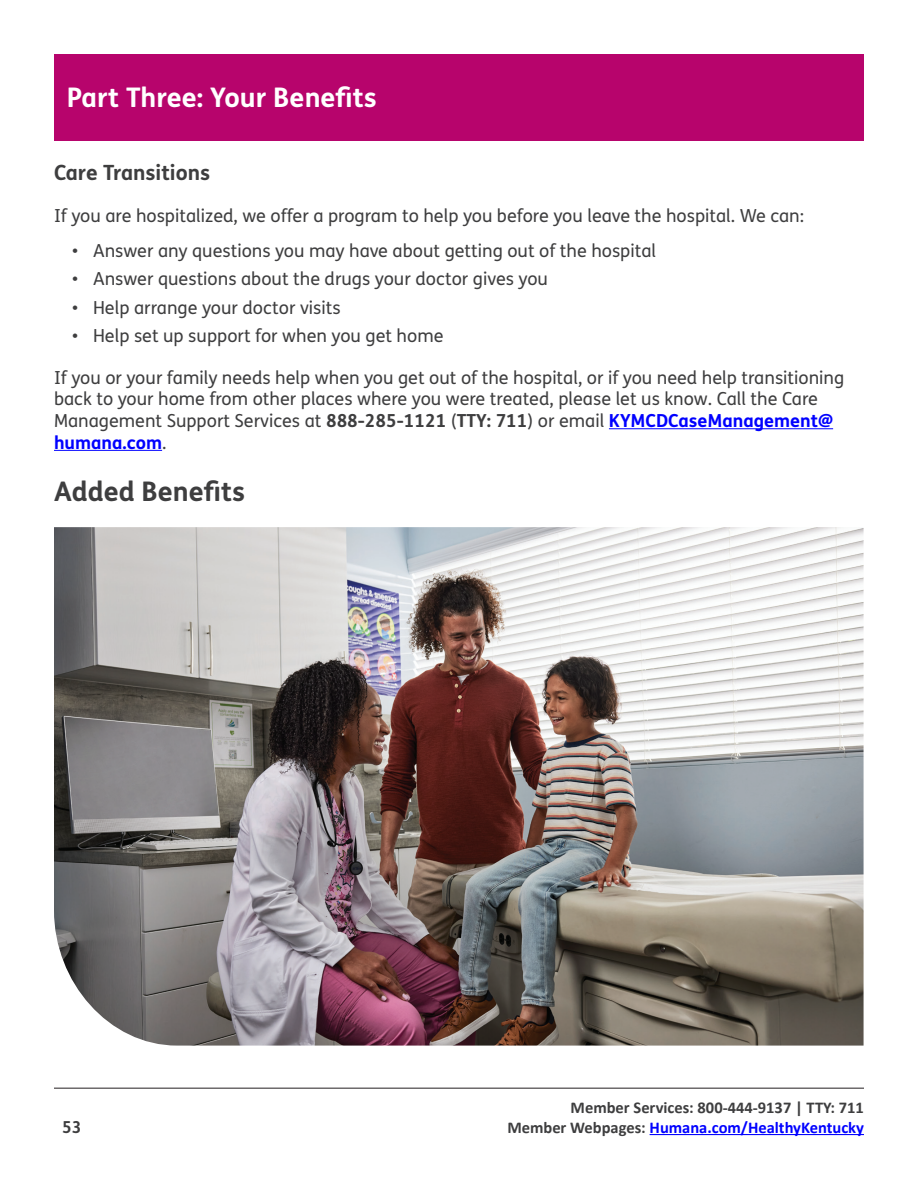
<style>
.page{position:relative;width:918px;height:1188px;background:#fff}
.page>*{position:absolute;margin:0;border:0;box-sizing:border-box;transform-origin:0 0}
.t1{font:700 27px "FS Humana";color:#fff}
.t2{font:700 27px "FS Humana";color:#3e3e3f}
.t3{font:700 21px "FS Humana";color:#3e3e3f}
.t4{font:18px/21.6px "FS Humana";color:#3e3e3f}
.t5{font:700 16.5px "Calibri";color:#00f}
.t6{font:700 16.5px "Calibri";color:#3e3e3f}
.t7{font:700 16.5px "FS Humana";color:#3e3e3f}
.s1{font-weight:700}
.s2{font-weight:700;color:#00f}
.s3{color:#3e3e3f}
</style>
<div class="page">
<hr style="left:650px;top:1134px;width:214px;height:1px;background:#00f">
<hr style="left:54px;top:1088px;width:810px;height:1px;background:#231f20">
<div style="left:54px;top:54px;width:810px;height:86px;background:#b7046c"></div>
<hr style="left:609px;top:428px;width:224px;height:1px;background:#00f">
<hr style="left:54px;top:450px;width:108px;height:1px;background:#00f">
<img style="left:54px;top:527px;width:810px;height:519px">
<h1 class="t1" style="left:141px;top:77px;width:235px">wo: Receiving Care</h1>
<h1 class="t1" style="left:67px;top:77px;width:311px">Part Three: Your Benefits</h1>
<p class="t3" style="left:54px;top:156px;width:158px">Care Transitions</p>
<p class="t4" style="left:54px;top:204px;width:752px">If you are hospitalized, we offer a program to help you before you leave the hospital. We can:</p>
<p class="t4" style="left:72px;top:239px;width:586px">• Answer any questions you may have about getting out of the hospital</p>
<p class="t4" style="left:72px;top:268px;width:478px">• Answer questions about the drugs your doctor gives you</p>
<p class="t4" style="left:72px;top:296px;width:270px">• Help arrange your doctor visits</p>
<p class="t4" style="left:72px;top:324px;width:373px">• Help set up support for when you get home</p>
<p class="t4" style="left:54px;top:366px;width:792px">If you or your family needs help when you get out of the hospital, or if you need help transitioning back to your home from other places where you were treated, please let us know. Call the Care Management Support Services at <span class="s1">888-285-1121</span> (<span class="s1">TTY: 711</span>) or email <span class="s2">KYMCDCaseManagement@ humana.com</span>.</p>
<h1 class="t2" style="left:54px;top:471px;width:192px">Added Benefits</h1>
<p class="t6" style="left:571px;top:1096px;width:295px">Member Services: 800-444-9137 | TTY: 711</p>
<p class="t7" style="left:62px;top:1114px;width:21px">53</p>
<p class="t5" style="left:507px;top:1116px;width:358px"><span class="s3">Member Webpages:</span> Humana.com/HealthyKentucky</p>
</div>
